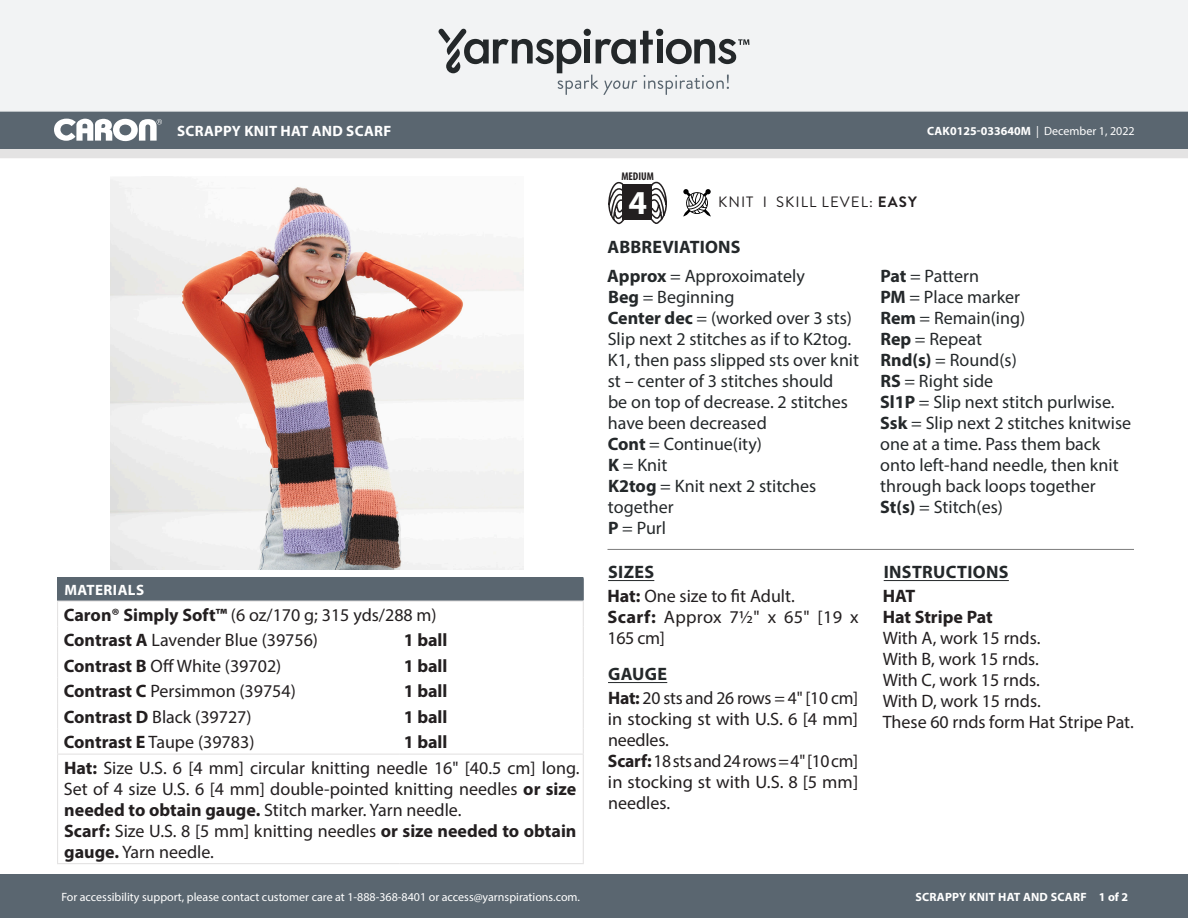
<style>
.page{position:relative;width:1188px;height:918px;background:#fff}
.page>*{position:absolute;margin:0;border:0;box-sizing:border-box;transform-origin:0 0}
.t1{font:700 33.6px "Myriad Pro";color:#fff}
.Abbreviations_-_With{font:18px/21px "Myriad Pro";color:#24282a}
.Materials_-_Needle{font:18px/21px "Myriad Pro";color:#231f20}
.Body_-__Auto_Style_w{font:18px/21px "Myriad Pro";color:#231f20}
.Body_-_NO_Automatic{font:18px/21px "Myriad Pro";letter-spacing:-.005em;color:#231f20;text-align:justify}
.Material_-__Colors_i{font:18px "Myriad Pro";color:#231f20}
.Materials_-_Brand{font:18px "Myriad Pro";color:#231f20}
.Body_-_HEADERS_-_Und{font:700 18px "Myriad Pro";letter-spacing:.02em;color:#24282a}
.Material_-__Colors_i-2{font:700 18px "Myriad Pro";color:#231f20}
.Body_-__Auto_Style_w-2{font:700 18px "Myriad Pro";color:#231f20}
.Materials_-__Header{font:700 15px "Myriad Pro";letter-spacing:.02em;color:#fff}
.Type_of_pattern___Sk{font:15px "Brandon Grotesque";letter-spacing:.07em;color:#231f20}
.t2{font:12px "Myriad Pro";color:#fff}
.t3{font:700 12px "Myriad Pro";color:#fff}
.t4{font:700 12px "Myriad Pro";letter-spacing:.02em;color:#fff}
.t5{font:700 condensed 11.25px "Myriad Pro";color:#231f20}
.s1{font-weight:700}
.s2{font-weight:400}
</style>
<div class="page">
<div style="left:0;top:875px;width:1188px;height:43px;background:#5a6670"></div>
<div style="left:0;top:149px;width:1188px;height:9px;background:#e4e3e3"></div>
<div style="left:0;top:111px;width:1188px;height:38px;background:#5a6670"></div>
<div style="left:0;top:0;width:1188px;height:112px;background:#f2f3f4"></div>
<svg style="left:438px;top:29px;width:311px;height:66px"></svg>
<svg style="left:683px;top:189px;width:28px;height:28px"></svg>
<svg style="left:608px;top:181px;width:18px;height:43px"></svg>
<svg style="left:649px;top:181px;width:18px;height:43px"></svg>
<div style="left:622px;top:185px;width:30px;height:35px;background:#231f20"></div>
<svg style="left:54px;top:119px;width:108px;height:22px"></svg>
<img style="left:111px;top:179px;width:413px;height:391px">
<hr style="left:608px;top:580px;width:46px;height:1px;background:#24282a">
<hr style="left:608px;top:682px;width:59px;height:1px;background:#24282a">
<hr style="left:884px;top:580px;width:125px;height:1px;background:#24282a">
<hr style="left:608px;top:549px;width:526px;height:1px;background:#7d7d7d">
<div style="left:58px;top:578px;width:525px;height:23px;background:#5a6670"></div>
<hr style="left:57px;top:601px;width:342px;height:1px;background:#e4e3e3">
<hr style="left:399px;top:601px;width:185px;height:1px;background:#e4e3e3">
<svg style="left:57px;top:578px;width:1px;height:176px"></svg>
<svg style="left:583px;top:578px;width:1px;height:176px"></svg>
<hr style="left:57px;top:755px;width:1px;height:108px;background:#e4e3e3">
<hr style="left:57px;top:754px;width:342px;height:1px;background:#e4e3e3">
<hr style="left:399px;top:754px;width:185px;height:1px;background:#e4e3e3">
<hr style="left:583px;top:755px;width:1px;height:108px;background:#e4e3e3">
<hr style="left:57px;top:863px;width:342px;height:1px;background:#e4e3e3">
<hr style="left:399px;top:863px;width:185px;height:1px;background:#e4e3e3">
<p class="Materials_-__Header" style="left:177px;top:121px;width:216px">SCRAPPY KNIT HAT AND SCARF</p>
<p class="Materials_-__Header" style="left:64px;top:580px;width:81px">MATERIALS</p>
<p class="Materials_-_Brand" style="left:64px;top:603px;width:374px"><span class="s1">Caron® Simply Soft™</span> (6 oz/170 g; 315 yds/288 m)</p>
<p class="Material_-__Colors_i" style="left:64px;top:629px;width:256px"><span class="s1">Contrast A</span> Lavender Blue (39756)</p>
<p class="Material_-__Colors_i-2" style="left:404px;top:628px;width:45px">1 ball</p>
<p class="Material_-__Colors_i" style="left:64px;top:654px;width:219px"><span class="s1">Contrast B</span> Off White (39702)</p>
<p class="Material_-__Colors_i-2" style="left:404px;top:654px;width:45px">1 ball</p>
<p class="Material_-__Colors_i" style="left:64px;top:680px;width:234px"><span class="s1">Contrast C</span> Persimmon (39754)</p>
<p class="Material_-__Colors_i-2" style="left:404px;top:679px;width:45px">1 ball</p>
<p class="Material_-__Colors_i" style="left:64px;top:705px;width:189px"><span class="s1">Contrast D</span> Black (39727)</p>
<p class="Material_-__Colors_i-2" style="left:404px;top:705px;width:45px">1 ball</p>
<p class="Material_-__Colors_i" style="left:64px;top:731px;width:192px"><span class="s1">Contrast E</span> Taupe (39783)</p>
<p class="Material_-__Colors_i-2" style="left:404px;top:730px;width:45px">1 ball</p>
<p class="Materials_-_Needle" style="left:64px;top:757px;width:517px"><span class="s1">Hat:</span> Size U.S. 6 [4 mm] circular knitting needle 16" [40.5 cm] long.<br>Set of 4 size U.S. 6 [4 mm] double-pointed knitting needles <span class="s1">or size needed to obtain gauge.</span> Stitch marker. Yarn needle.</p>
<p class="Materials_-_Needle" style="left:64px;top:820px;width:514px"><span class="s1">Scarf:</span> Size U.S. 8 [5 mm] knitting needles <span class="s1">or size needed to obtain gauge.</span> Yarn needle.</p>
<p class="t2" style="left:61px;top:889px;width:520px">For accessibility support, please contact customer care at 1-888-368-8401 or access@yarnspirations.com.</p>
<p class="t3" style="left:927px;top:123px;width:209px">CAK0125-033640M <span class="s2">| December 1, 2022</span></p>
<p class="t5" style="left:621px;top:169px;width:34px">MEDIUM</p>
<h1 class="t1" style="left:629px;top:180px;width:20px">4</h1>
<p class="Type_of_pattern___Sk" style="left:718px;top:192px;width:200px">KNIT I SKILL LEVEL: <span class="s1">EASY</span></p>
<p class="Body_-_HEADERS_-_Und" style="left:608px;top:235px;width:135px">ABBREVIATIONS</p>
<p class="Abbreviations_-_With" style="left:607px;top:265px;width:199px"><span class="s1">Approx</span> = Approxoimately</p>
<p class="Abbreviations_-_With" style="left:608px;top:286px;width:128px"><span class="s1">Beg</span> = Beginning</p>
<p class="Abbreviations_-_With" style="left:608px;top:307px;width:253px"><span class="s1">Center dec</span> = (worked over 3 sts)<br>Slip next 2 stitches as if to K2tog.<br>K1, then pass slipped sts over knit st – center of 3 stitches should<br>be on top of decrease. 2 stitches have been decreased</p>
<p class="Abbreviations_-_With" style="left:608px;top:433px;width:156px"><span class="s1">Cont</span> = Continue(ity)</p>
<p class="Abbreviations_-_With" style="left:608px;top:454px;width:61px"><span class="s1">K</span> = Knit</p>
<p class="Abbreviations_-_With" style="left:608px;top:475px;width:210px"><span class="s1">K2tog</span> = Knit next 2 stitches together</p>
<p class="Abbreviations_-_With" style="left:608px;top:517px;width:60px"><span class="s1">P</span> = Purl</p>
<p class="Body_-_HEADERS_-_Und" style="left:608px;top:560px;width:48px">SIZES</p>
<p class="Body_-__Auto_Style_w" style="left:608px;top:585px;width:189px"><span class="s1">Hat:</span> One size to fit Adult.</p>
<p class="Body_-__Auto_Style_w" style="left:608px;top:606px;width:253px"><span class="s1">Scarf:</span> Approx 7½" x 65" [19 x<br>165 cm]</p>
<p class="Body_-_HEADERS_-_Und" style="left:608px;top:662px;width:61px">GAUGE</p>
<p class="Body_-_NO_Automatic" style="left:608px;top:687px;width:252px"><span class="s1">Hat:</span> 20 sts and 26 rows = 4" [10 cm] in stocking st with U.S. 6 [4 mm] needles.</p>
<p class="Body_-_NO_Automatic" style="left:608px;top:750px;width:252px"><span class="s1">Scarf:</span> 18 sts and 24 rows = 4" [10 cm] in stocking st with U.S. 8 [5 mm] needles.</p>
<p class="Abbreviations_-_With" style="left:880px;top:265px;width:100px"><span class="s1">Pat</span> = Pattern</p>
<p class="Abbreviations_-_With" style="left:880px;top:286px;width:141px"><span class="s1">PM</span> = Place marker</p>
<p class="Abbreviations_-_With" style="left:880px;top:307px;width:146px"><span class="s1">Rem</span> = Remain(ing)</p>
<p class="Abbreviations_-_With" style="left:880px;top:328px;width:103px"><span class="s1">Rep</span> = Repeat</p>
<p class="Abbreviations_-_With" style="left:880px;top:349px;width:138px"><span class="s1">Rnd(s)</span> = Round(s)</p>
<p class="Abbreviations_-_With" style="left:880px;top:370px;width:114px"><span class="s1">RS</span> = Right side</p>
<p class="Abbreviations_-_With" style="left:880px;top:391px;width:236px"><span class="s1">Sl1P</span> = Slip next stitch purlwise.</p>
<p class="Abbreviations_-_With" style="left:880px;top:412px;width:253px"><span class="s1">Ssk</span> = Slip next 2 stitches knitwise one at a time. Pass them back onto left-hand needle, then knit through back loops together</p>
<p class="Abbreviations_-_With" style="left:880px;top:496px;width:124px"><span class="s1">St(s)</span> = Stitch(es)</p>
<p class="Body_-_HEADERS_-_Und" style="left:884px;top:560px;width:126px">INSTRUCTIONS</p>
<p class="Body_-__Auto_Style_w-2" style="left:883px;top:584px;width:34px">HAT</p>
<p class="Body_-__Auto_Style_w-2" style="left:883px;top:605px;width:112px">Hat Stripe Pat</p>
<p class="Body_-__Auto_Style_w" style="left:883px;top:627px;width:159px">With A, work 15 rnds.</p>
<p class="Body_-__Auto_Style_w" style="left:883px;top:648px;width:158px">With B, work 15 rnds.</p>
<p class="Body_-__Auto_Style_w" style="left:883px;top:669px;width:159px">With C, work 15 rnds.</p>
<p class="Body_-__Auto_Style_w" style="left:883px;top:690px;width:160px">With D, work 15 rnds.</p>
<p class="Body_-__Auto_Style_w" style="left:883px;top:711px;width:253px">These 60 rnds form Hat Stripe Pat.</p>
<p class="t4" style="left:915px;top:889px;width:214px">SCRAPPY KNIT HAT AND SCARF 1 of 2</p>
</div>
